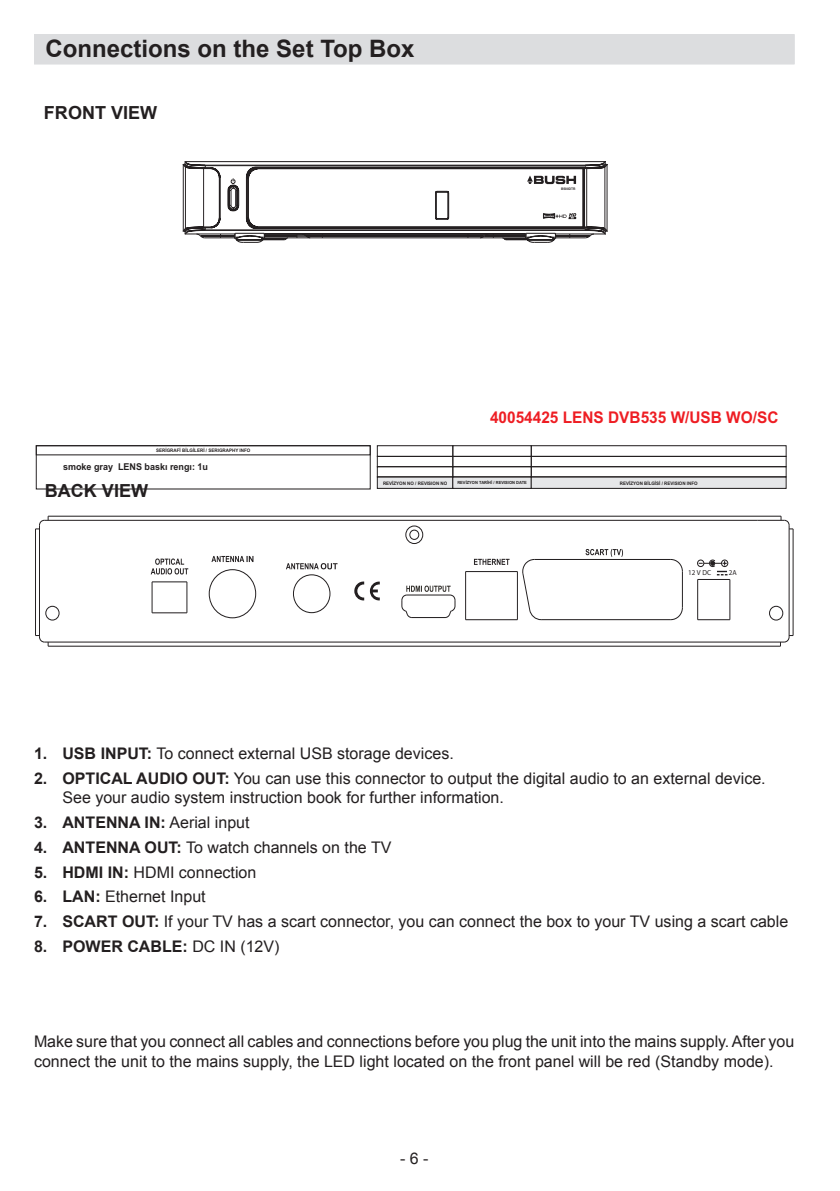
<style>
.page{position:relative;width:840px;height:1191px;background:#fff}
.page>*{position:absolute;margin:0;border:0;box-sizing:border-box;transform-origin:0 0}
.Heading{font:700 24px "Arial";color:#231f20}
.Body_text_bold{font:700 18px "Arial";color:#231f20}
.t1{font:700 16.2px "Arial";color:#ee1d23;scale:.95 1}
.Body_text{font:16px/19.2px "Arial";color:#231f20}
.t2{font:700 16px "Arial";color:#231f20}
.Body_text_ortala{font:16px "Arial";color:#231f20}
.t3{font:700 9.4px "Arial";color:#231f20;scale:.95 1}
.t4{font:700 7.2px "Arial";color:#231f20;scale:.96 1}
.t5{font:700 4.8px "Arial";color:#231f20;scale:.95 1}
.t6{font:700 4.2px "Arial";color:#231f20;scale:.95 1}
.t7{font:700 3.4px "Arial";color:#231f20;scale:.95 1}
.s1{font-weight:700}
.s2{font-weight:400}
</style>
<div class="page">
<div style="left:34px;top:34px;width:760px;height:30px;background:#dcdddf"></div>
<div style="left:34px;top:35px;width:760px;height:30px;background:#dcdddf"></div>
<hr style="left:35px;top:529px;width:1px;height:106px;background:#231f20">
<hr style="left:39px;top:525px;width:1px;height:112px;background:#231f20">
<hr style="left:152px;top:582px;width:1px;height:31px;background:#231f20">
<hr style="left:186px;top:582px;width:1px;height:31px;background:#231f20">
<hr style="left:48px;top:646px;width:732px;height:1px;background:#231f20">
<hr style="left:44px;top:641px;width:739px;height:1px;background:#231f20">
<hr style="left:465px;top:619px;width:52px;height:1px;background:#231f20">
<hr style="left:697px;top:619px;width:32px;height:1px;background:#231f20">
<hr style="left:541px;top:619px;width:129px;height:1px;background:#231f20">
<hr style="left:152px;top:612px;width:35px;height:1px;background:#231f20">
<hr style="left:152px;top:581px;width:35px;height:1px;background:#231f20">
<hr style="left:697px;top:579px;width:32px;height:1px;background:#231f20">
<hr style="left:465px;top:571px;width:52px;height:1px;background:#231f20">
<hr style="left:534px;top:559px;width:136px;height:1px;background:#231f20">
<hr style="left:465px;top:571px;width:1px;height:48px;background:#231f20">
<hr style="left:44px;top:520px;width:712px;height:1px;background:#231f20">
<hr style="left:48px;top:516px;width:732px;height:1px;background:#231f20">
<hr style="left:516px;top:571px;width:1px;height:48px;background:#231f20">
<hr style="left:681px;top:571px;width:1px;height:36px;background:#231f20">
<hr style="left:697px;top:579px;width:1px;height:40px;background:#231f20">
<hr style="left:729px;top:579px;width:1px;height:40px;background:#231f20">
<hr style="left:788px;top:525px;width:1px;height:112px;background:#231f20">
<hr style="left:792px;top:529px;width:1px;height:106px;background:#231f20">
<div style="left:209px;top:569px;width:47px;height:49px;border:1px solid #231f20;border-radius:50%"></div>
<div style="left:293px;top:574px;width:37px;height:39px;border:1px solid #231f20;border-radius:50%"></div>
<svg style="left:522px;top:559px;width:19px;height:61px"></svg>
<svg style="left:669px;top:607px;width:13px;height:13px"></svg>
<svg style="left:670px;top:559px;width:12px;height:13px"></svg>
<div style="left:405px;top:526px;width:18px;height:18px;border:1px solid #231f20;border-radius:50%"></div>
<div style="left:45px;top:606px;width:14px;height:14px;border:1px solid #231f20;border-radius:50%"></div>
<div style="left:768px;top:606px;width:14px;height:14px;border:1px solid #231f20;border-radius:50%"></div>
<svg style="left:779px;top:635px;width:13px;height:11px"></svg>
<svg style="left:35px;top:635px;width:14px;height:11px"></svg>
<svg style="left:35px;top:516px;width:14px;height:13px"></svg>
<div style="left:409px;top:530px;width:10px;height:10px;border:1px solid #231f20;border-radius:50%"></div>
<svg style="left:756px;top:516px;width:36px;height:13px"></svg>
<svg style="left:401px;top:585px;width:54px;height:33px"></svg>
<svg style="left:585px;top:549px;width:37px;height:8px"></svg>
<div style="left:696px;top:560px;width:7px;height:7px;border:1px solid #231f20;border-radius:50%"></div>
<svg style="left:474px;top:559px;width:35px;height:6px"></svg>
<svg style="left:151px;top:558px;width:37px;height:16px"></svg>
<svg style="left:354px;top:581px;width:25px;height:19px"></svg>
<svg style="left:286px;top:563px;width:51px;height:6px"></svg>
<svg style="left:211px;top:556px;width:42px;height:6px"></svg>
<svg style="left:698px;top:559px;width:29px;height:16px"></svg>
<div style="left:377px;top:477px;width:75px;height:11px;background:#e6e7e9"></div>
<div style="left:452px;top:477px;width:79px;height:11px;background:#e6e7e9"></div>
<div style="left:531px;top:477px;width:254px;height:11px;background:#e6e7e9"></div>
<div style="left:377px;top:466px;width:75px;height:11px;border:1px solid #231f20"></div>
<div style="left:452px;top:466px;width:79px;height:11px;border:1px solid #231f20"></div>
<div style="left:531px;top:466px;width:254px;height:11px;border:1px solid #231f20"></div>
<div style="left:377px;top:456px;width:75px;height:11px;border:1px solid #231f20"></div>
<div style="left:452px;top:456px;width:79px;height:11px;border:1px solid #231f20"></div>
<div style="left:531px;top:456px;width:254px;height:11px;border:1px solid #231f20"></div>
<div style="left:377px;top:445px;width:75px;height:11px;border:1px solid #231f20"></div>
<div style="left:452px;top:445px;width:79px;height:11px;border:1px solid #231f20"></div>
<div style="left:531px;top:445px;width:254px;height:11px;border:1px solid #231f20"></div>
<div style="left:36px;top:445px;width:334px;height:10px;border:1px solid #231f20"></div>
<svg style="left:183px;top:161px;width:424px;height:82px"></svg>
<p class="Heading" style="left:45px;top:33px;width:370px">Connections on the Set Top Box</p>
<p class="Body_text_bold" style="left:44px;top:101px;width:115px">FRONT VIEW</p>
<p class="t5" style="left:156px;top:447px;width:101px">SERÝGRAFÝ BÝLGÝLERÝ / SERIGRAPHY INFO</p>
<p class="t3" style="left:63px;top:460px;width:154px">smoke gray LENS baski rengi: 1u</p>
<p class="Body_text_bold" style="left:45px;top:478px;width:104px">BACK VIEW</p>
<p class="t7" style="left:561px;top:186px;width:16px">B500DTR</p>
<p class="t1" style="left:489px;top:406px;width:305px">40054425 LENS DVB535 W/USB WO/SC</p>
<p class="t5" style="left:383px;top:480px;width:69px">REVÝZYON NO / REVISION NO</p>
<p class="t6" style="left:457px;top:480px;width:75px">REVÝZYON TARÝHÝ / REVISION DATE</p>
<p class="t5" style="left:619px;top:480px;width:83px">REVÝZYON BÝLGÝSÝ / REVISION INFO</p>
<p class="t4" style="left:687px;top:568px;width:25px">12 V DC</p>
<p class="t4" style="left:728px;top:568px;width:10px">2A</p>
<p class="Body_text" style="left:34px;top:744px;width:421px"><span class="s1">1. USB INPUT:</span> To connect external USB storage devices.</p>
<p class="Body_text" style="left:62px;top:768px;width:704px;text-indent:-28px"><span class="s1">2. OPTICAL AUDIO OUT:</span> You can use this connector to output the digital audio to an external device.<br>See your audio system instruction book for further information.</p>
<p class="t2" style="left:34px;top:811px;width:217px">3. ANTENNA IN: <span class="s2">Aerial input</span></p>
<p class="Body_text" style="left:34px;top:837px;width:359px"><span class="s1">4. ANTENNA OUT:</span> To watch channels on the TV</p>
<p class="Body_text" style="left:34px;top:862px;width:224px"><span class="s1">5. HDMI IN:</span> HDMI connection</p>
<p class="Body_text" style="left:34px;top:887px;width:173px"><span class="s1">6. LAN:</span> Ethernet Input</p>
<p class="Body_text" style="left:34px;top:912px;width:755px"><span class="s1">7. SCART OUT:</span> If your TV has a scart connector, you can connect the box to your TV using a scart cable</p>
<p class="t2" style="left:34px;top:936px;width:247px">8. POWER CABLE: <span class="s2">DC IN (12V)</span></p>
<p class="Body_text" style="left:34px;top:1032px;width:761px">Make sure that you connect all cables and connections before you plug the unit into the mains supply. After you connect the unit to the mains supply, the LED light located on the front panel will be red (Standby mode).</p>
<p class="Body_text_ortala" style="left:400px;top:1147px;width:30px">- 6 -</p>
</div>
